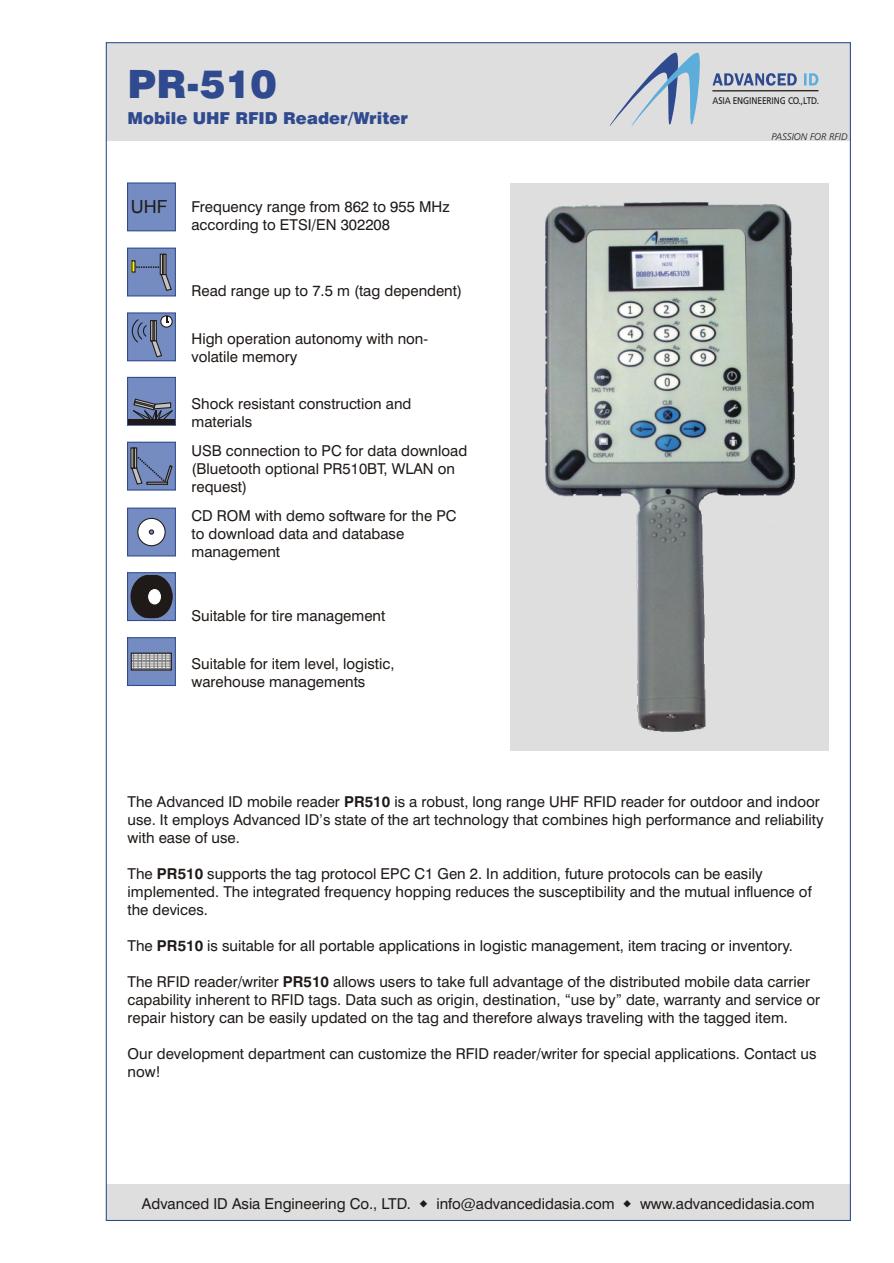
<style>
.page{position:relative;width:894px;height:1263px;background:#fff}
.page>*{position:absolute;margin:0;border:0;box-sizing:border-box;transform-origin:0 0}
.t1{font:900 39px "Swiss 721 BT";color:#304a8f}
.t2{font:18px "Arial";color:#1f1a17}
.t3{font:900 16.5px "Swiss 721 BT";color:#304a8f}
.t4{font:15px/18px "Swiss 721 BT";color:#1f1a17}
.t5{font:9.6px "Frutiger";letter-spacing:-.01em;color:#1f1a17;scale:.87 1}
.t6{font:italic 300 9.6px "Frutiger";color:#1f1a17}
.s1{font-weight:700}
</style>
<div class="page">
<div style="left:510px;top:183px;width:319px;height:567px;background:#dedede"></div>
<div style="left:106px;top:43px;width:744px;height:97px;background:#dedede"></div>
<div style="left:106px;top:1184px;width:744px;height:36px;background:#dedede"></div>
<div style="left:128px;top:508px;width:47px;height:48px;background:#758cc2"></div>
<hr style="left:127px;top:508px;width:1px;height:48px;background:#304a8f">
<hr style="left:128px;top:508px;width:47px;height:1px;background:#304a8f">
<hr style="left:175px;top:508px;width:1px;height:48px;background:#304a8f">
<hr style="left:128px;top:555px;width:47px;height:2px;background:#304a8f">
<svg style="left:137px;top:517px;width:29px;height:30px"></svg>
<div style="left:128px;top:183px;width:47px;height:48px;background:#758cc2"></div>
<hr style="left:127px;top:183px;width:1px;height:48px;background:#304a8f">
<hr style="left:128px;top:182px;width:47px;height:2px;background:#304a8f">
<hr style="left:175px;top:183px;width:1px;height:48px;background:#304a8f">
<hr style="left:128px;top:230px;width:47px;height:1px;background:#304a8f">
<img style="left:545px;top:202px;width:249px;height:529px">
<svg style="left:127px;top:312px;width:49px;height:50px;background:#6f82ae"></svg>
<div style="left:128px;top:377px;width:47px;height:48px;background:#758cc2"></div>
<hr style="left:127px;top:377px;width:1px;height:48px;background:#304a8f">
<hr style="left:128px;top:377px;width:47px;height:1px;background:#304a8f">
<hr style="left:175px;top:377px;width:1px;height:48px;background:#304a8f">
<svg style="left:127px;top:398px;width:49px;height:28px"></svg>
<div style="left:128px;top:442px;width:47px;height:48px;background:#758cc2"></div>
<hr style="left:127px;top:442px;width:1px;height:48px;background:#304a8f">
<hr style="left:128px;top:442px;width:47px;height:1px;background:#304a8f">
<hr style="left:175px;top:442px;width:1px;height:48px;background:#304a8f">
<div style="left:130px;top:447px;width:7px;height:22px;background:#929190;border:1px solid #1f1a17"></div>
<div style="left:133px;top:448px;width:2px;height:21px;background:#828282;border:1px solid #1f1a17"></div>
<svg style="left:127px;top:457px;width:49px;height:34px"></svg>
<div style="left:128px;top:248px;width:47px;height:48px;background:#758cc2"></div>
<hr style="left:127px;top:248px;width:1px;height:48px;background:#304a8f">
<hr style="left:128px;top:248px;width:47px;height:1px;background:#304a8f">
<hr style="left:175px;top:248px;width:1px;height:48px;background:#304a8f">
<div style="left:160px;top:254px;width:7px;height:21px;background:#7c7a79;border:1px solid #1f1a17"></div>
<div style="left:162px;top:254px;width:2px;height:21px;background:#828282;border:1px solid #1f1a17"></div>
<svg style="left:127px;top:260px;width:49px;height:37px"></svg>
<svg style="left:127px;top:572px;width:49px;height:50px;background:#4c5266"></svg>
<div style="left:128px;top:638px;width:47px;height:47px;background:#758cc2"></div>
<hr style="left:127px;top:638px;width:1px;height:47px;background:#304a8f">
<hr style="left:128px;top:637px;width:47px;height:1px;background:#304a8f">
<hr style="left:175px;top:638px;width:1px;height:47px;background:#304a8f">
<hr style="left:128px;top:685px;width:47px;height:1px;background:#304a8f">
<svg style="left:132px;top:654px;width:39px;height:15px"></svg>
<hr style="left:131px;top:653px;width:40px;height:1px;background:#1f1a17">
<svg style="left:171px;top:653px;width:1px;height:18px"></svg>
<hr style="left:131px;top:669px;width:40px;height:2px;background:#1f1a17">
<svg style="left:131px;top:654px;width:1px;height:17px"></svg>
<hr style="left:712px;top:90px;width:106px;height:2px;background:#1f1a17">
<svg style="left:713px;top:73px;width:106px;height:13px"></svg>
<svg style="left:610px;top:53px;width:90px;height:73px"></svg>
<h1 class="t1" style="left:128px;top:69px;width:151px">PR-510</h1>
<p class="t3" style="left:128px;top:111px;width:282px">Mobile UHF RFID Reader/Writer</p>
<p class="t2" style="left:131px;top:200px;width:38px">UHF</p>
<p class="t4" style="left:192px;top:199px;width:260px">Frequency range from 862 to 955 MHz according to ETSI/EN 302208</p>
<p class="t4" style="left:192px;top:283px;width:272px">Read range up to 7.5 m (tag dependent)</p>
<p class="t4" style="left:192px;top:331px;width:238px">High operation autonomy with non&shy;volatile memory</p>
<p class="t4" style="left:192px;top:396px;width:221px">Shock resistant construction and materials</p>
<p class="t4" style="left:192px;top:443px;width:277px">USB connection to PC for data download (Bluetooth optional PR510BT, WLAN on request)</p>
<p class="t4" style="left:192px;top:508px;width:267px">CD ROM with demo software for the PC to download data and database management</p>
<p class="t4" style="left:192px;top:608px;width:195px">Suitable for tire management</p>
<p class="t4" style="left:192px;top:656px;width:204px">Suitable for item level, logistic, warehouse managements</p>
<p class="t5" style="left:712px;top:96px;width:124px">ASIA ENGINEERING CO.,LTD.</p>
<p class="t6" style="left:772px;top:133px;width:77px">PASSION FOR RFID</p>
<p class="t4" style="left:128px;top:794px;width:698px">The Advanced ID mobile reader <span class="s1">PR510</span> is a robust, long range UHF RFID reader for outdoor and indoor use. It employs Advanced ID’s state of the art technology that combines high performance and reliability with ease of use.</p>
<p class="t4" style="left:128px;top:866px;width:686px">The <span class="s1">PR510</span> supports the tag protocol EPC C1 Gen 2. In addition, future protocols can be easily implemented. The integrated frequency hopping reduces the susceptibility and the mutual influence of the devices.</p>
<p class="t4" style="left:128px;top:938px;width:667px">The <span class="s1">PR510</span> is suitable for all portable applications in logistic management, item tracing or inventory.</p>
<p class="t4" style="left:128px;top:974px;width:694px">The RFID reader/writer <span class="s1">PR510</span> allows users to take full advantage of the distributed mobile data carrier capability inherent to RFID tags. Data such as origin, destination, “use by” date, warranty and service or repair history can be easily updated on the tag and therefore always traveling with the tagged item.</p>
<p class="t4" style="left:128px;top:1046px;width:691px">Our development department can customize the RFID reader/writer for special applications. Contact us now!</p>
<p class="t4" style="left:142px;top:1196px;width:288px">Advanced ID Asia Engineering Co., LTD. ◆</p>
<p class="t4" style="left:436px;top:1196px;width:180px">info@advancedidasia.com</p>
<p class="t4" style="left:640px;top:1196px;width:176px">www.advancedidasia.com</p>
</div>
